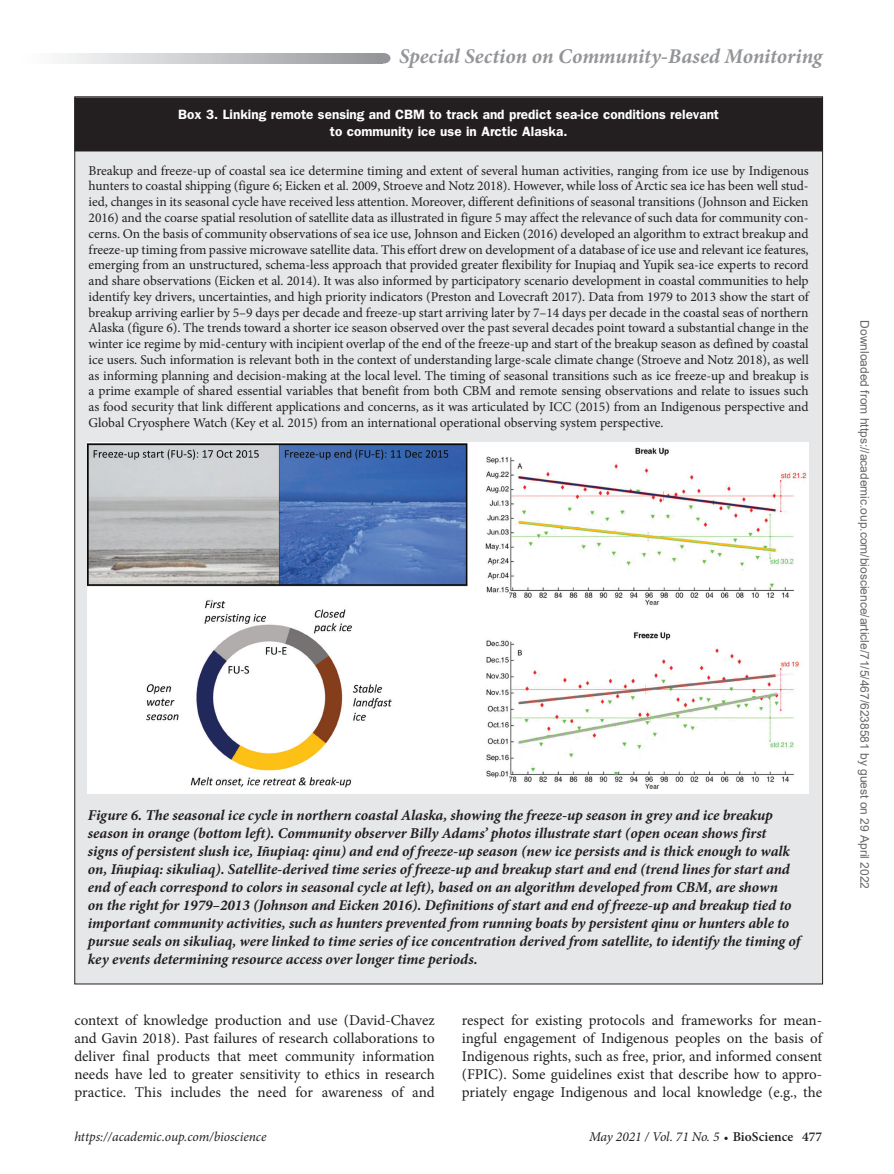
<style>
.page{position:relative;width:894px;height:1174px;background:#fff}
.page>*{position:absolute;margin:0;border:0;box-sizing:border-box;transform-origin:0 0}
.t1{font:italic 700 21px "Minion Pro";letter-spacing:-.005em;color:#939598}
.FigCaption{font:italic 700 15px/18px "Minion Pro";letter-spacing:-.005em;color:#231f20}
.Para{font:15px/18px "Minion Pro";color:#231f20;text-align:justify}
.BoxParaFL{font:13.5px/15.8px "Minion Pro";letter-spacing:-.005em;color:#231f20;text-align:justify}
.BoxHead{font:600 13.5px/16.5px "ITC Franklin Gothic Std";color:#fff;text-align:center}
.t2{font:italic 13.5px "Minion Pro";letter-spacing:-.005em;color:#231f20}
.t3{font:12px "Arial";color:#666}
.s1{font-weight:600;font-style:normal;font-size:12px}
.s2{font-weight:600;font-style:normal}
</style>
<div class="page">
<svg style="left:61px;top:53px;width:319px;height:11px"></svg>
<div style="left:376px;top:53px;width:14px;height:11px;background:#939598;border-radius:50%"></div>
<div style="left:75px;top:97px;width:747px;height:887px;background:#e6e7e9"></div>
<div style="left:74px;top:97px;width:748px;height:54px;background:#231f20"></div>
<img style="left:88px;top:442px;width:720px;height:351px">
<h1 class="t1" style="left:399px;top:41px;width:424px">Special Section on Community-Based Monitoring</h1>
<p class="BoxHead" style="left:178px;top:106px;width:542px">Box 3. Linking remote sensing and CBM to track and predict sea-ice conditions relevant to community ice use in Arctic Alaska.</p>
<p class="BoxParaFL" style="left:89px;top:163px;width:721px">Breakup and freeze-up of coastal sea ice determine timing and extent of several human activities, ranging from ice use by Indigenous hunters to coastal shipping (figure 6; Eicken et al. 2009, Stroeve and Notz 2018). However, while loss of Arctic sea ice has been well stud&shy;ied, changes in its seasonal cycle have received less attention. Moreover, different definitions of seasonal transitions (Johnson and Eicken 2016) and the coarse spatial resolution of satellite data as illustrated in figure 5 may affect the relevance of such data for community con&shy;cerns. On the basis of community observations of sea ice use, Johnson and Eicken (2016) developed an algorithm to extract breakup and freeze-up timing from passive microwave satellite data. This effort drew on development of a database of ice use and relevant ice features, emerging from an unstructured, schema-less approach that provided greater flexibility for Inupiaq and Yupik sea-ice experts to record and share observations (Eicken et al. 2014). It was also informed by participatory scenario development in coastal communities to help identify key drivers, uncertainties, and high priority indicators (Preston and Lovecraft 2017). Data from 1979 to 2013 show the start of breakup arriving earlier by 5–9 days per decade and freeze-up start arriving later by 7–14 days per decade in the coastal seas of northern Alaska (figure 6). The trends toward a shorter ice season observed over the past several decades point toward a substantial change in the winter ice regime by mid-century with incipient overlap of the end of the freeze-up and start of the breakup season as defined by coastal ice users. Such information is relevant both in the context of understanding large-scale climate change (Stroeve and Notz 2018), as well as informing planning and decision-making at the local level. The timing of seasonal transitions such as ice freeze-up and breakup is a prime example of shared essential variables that benefit from both CBM and remote sensing observations and relate to issues such as food security that link different applications and concerns, as it was articulated by ICC (2015) from an Indigenous perspective and Global Cryosphere Watch (Key et al. 2015) from an international operational observing system perspective.</p>
<p class="FigCaption" style="left:88px;top:806px;width:713px">Figure 6. The seasonal ice cycle in northern coastal Alaska, showing the freeze-up season in grey and ice breakup season in orange (bottom left). Community observer Billy Adams’ photos illustrate start (open ocean shows first signs of persistent slush ice, Iñupiaq: qinu) and end of freeze-up season (new ice persists and is thick enough to walk on, Iñupiaq: sikuliaq). Satellite-derived time series of freeze-up and breakup start and end (trend lines for start and end of each correspond to colors in seasonal cycle at left), based on an algorithm developed from CBM, are shown<br>on the right for 1979–2013 (Johnson and Eicken 2016). Definitions of start and end of freeze-up and breakup tied to important community activities, such as hunters prevented from running boats by persistent qinu or hunters able to pursue seals on sikuliaq, were linked to time series of ice concentration derived from satellite, to identify the timing of key events determining resource access over longer time periods.</p>
<p class="Para" style="left:74px;top:1011px;width:362px">context of knowledge production and use (David-Chavez and Gavin 2018). Past failures of research collaborations to deliver final products that meet community information needs have led to greater sensitivity to ethics in research practice. This includes the need for awareness of and</p>
<p class="Para" style="left:461px;top:1011px;width:362px">respect for existing protocols and frameworks for mean&shy;ingful engagement of Indigenous peoples on the basis of Indigenous rights, such as free, prior, and informed consent (FPIC). Some guidelines exist that describe how to appro&shy;priately engage Indigenous and local knowledge (e.g., the</p>
<p class="t2" style="left:74px;top:1127px;width:193px">https://academic.oup.com/bioscience</p>
<p class="t2" style="left:588px;top:1127px;width:234px">May 2021 / Vol. 71 No. 5 <span class="s1">•</span> <span class="s2">BioScience 477</span></p>
<p class="t3" style="left:868px;top:320px;width:570px;rotate:90deg">Downloaded from https://academic.oup.com/bioscience/article/71/5/467/6238581 by guest on 29 April 2022</p>
</div>
